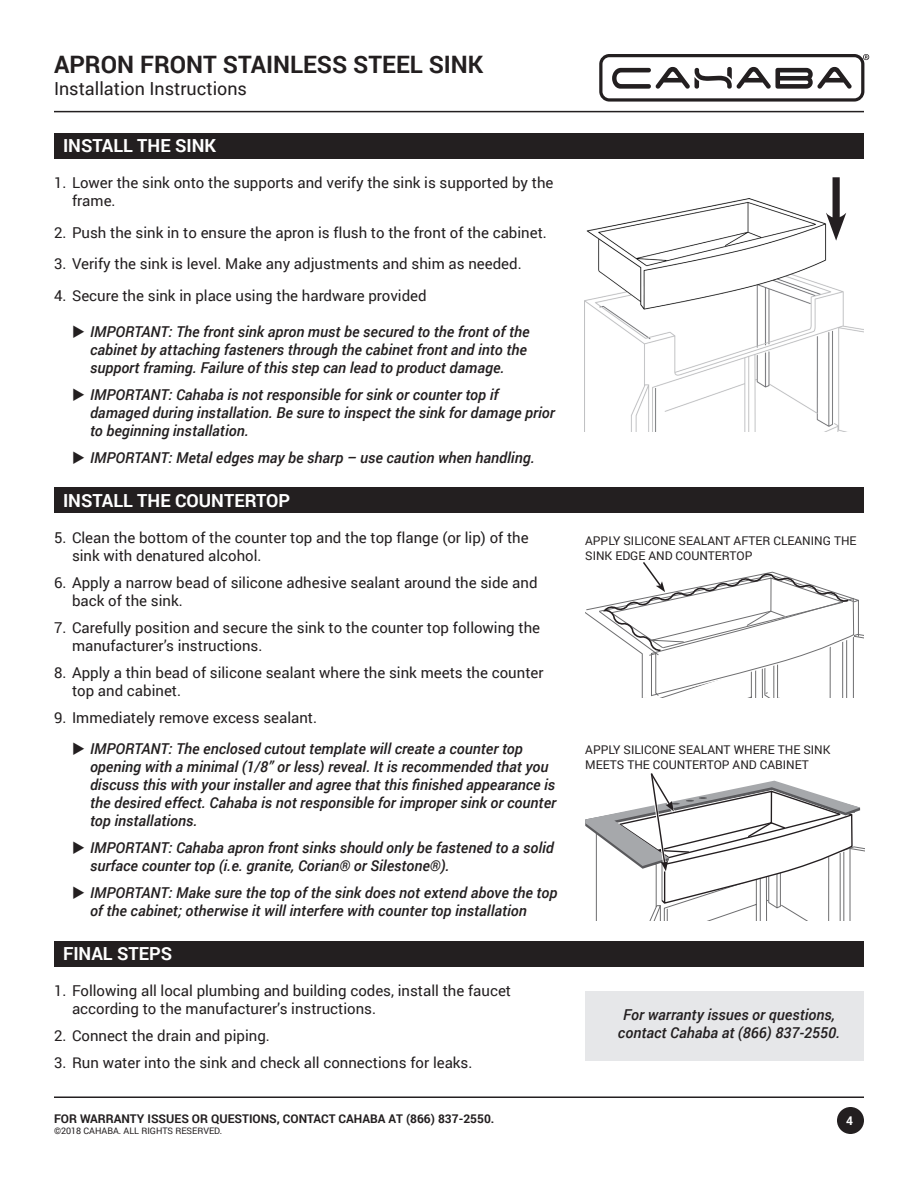
<style>
.page{position:relative;width:918px;height:1188px;background:#fff}
.page>*{position:absolute;margin:0;border:0;box-sizing:border-box;transform-origin:0 0}
.t1{font:700 24px "Roboto";color:#231f20}
.Installation_Instruc{font:700 18px "Roboto";color:#fff}
.t2{font:18px "Roboto";color:#231f20}
.IMPORTANT_BULLET{font:italic 500 15px/18px "Roboto";color:#231f20}
.t3{font:15px/18px "Roboto";color:#231f20}
.Illustration_Caption{font:12px/14.4px "Roboto";color:#231f20}
.Model_Number_Caption{font:700 12px "Roboto";color:#231f20}
.t4{font:700 12px "Roboto";color:#fff}
.Model_Number_Caption-2{font:9px "Roboto";color:#231f20}
</style>
<div class="page">
<svg style="left:599px;top:54px;width:270px;height:48px"></svg>
<hr style="left:54px;top:111px;width:810px;height:1px;background:#231f20">
<hr style="left:54px;top:1096px;width:810px;height:2px;background:#231f20">
<div style="left:837px;top:1107px;width:27px;height:27px;background:#231f20;border-radius:50%"></div>
<div style="left:54px;top:133px;width:810px;height:25px;background:#231f20"></div>
<div style="left:54px;top:488px;width:810px;height:25px;background:#231f20"></div>
<div style="left:54px;top:941px;width:810px;height:26px;background:#231f20"></div>
<img style="left:584px;top:198px;width:280px;height:233px">
<div style="left:833px;top:177px;width:7px;height:47px;background:#241f21"></div>
<svg style="left:826px;top:213px;width:20px;height:28px"></svg>
<svg style="left:585px;top:562px;width:279px;height:136px"></svg>
<svg style="left:585px;top:773px;width:280px;height:147px"></svg>
<div style="left:585px;top:991px;width:279px;height:70px;background:#e6e7e9"></div>
<h1 class="t1" style="left:54px;top:48px;width:431px">APRON FRONT STAINLESS STEEL SINK</h1>
<p class="t2" style="left:54px;top:76px;width:195px">Installation Instructions</p>
<p class="Installation_Instruc" style="left:63px;top:133px;width:155px">INSTALL THE SINK</p>
<p class="t3" style="left:72px;top:173px;width:483px;text-indent:-18px">1. Lower the sink onto the supports and verify the sink is supported by the frame.</p>
<p class="t3" style="left:54px;top:223px;width:494px">2. Push the sink in to ensure the apron is flush to the front of the cabinet.</p>
<p class="t3" style="left:54px;top:254px;width:469px">3. Verify the sink is level. Make any adjustments and shim as needed.</p>
<p class="t3" style="left:54px;top:286px;width:374px">4. Secure the sink in place using the hardware provided</p>
<p class="IMPORTANT_BULLET" style="left:90px;top:322px;width:441px">IMPORTANT: The front sink apron must be secured to the front of the cabinet by attaching fasteners through the cabinet front and into the support framing. Failure of this step can lead to product damage.</p>
<p class="IMPORTANT_BULLET" style="left:90px;top:385px;width:467px">IMPORTANT: Cahaba is not responsible for sink or counter top if damaged during installation. Be sure to inspect the sink for damage prior to beginning installation.</p>
<p class="IMPORTANT_BULLET" style="left:90px;top:448px;width:446px">IMPORTANT: Metal edges may be sharp – use caution when handling.</p>
<p class="Installation_Instruc" style="left:63px;top:488px;width:229px">INSTALL THE COUNTERTOP</p>
<p class="t3" style="left:72px;top:528px;width:458px;text-indent:-18px">5. Clean the bottom of the counter top and the top flange (or lip) of the sink with denatured alcohol.</p>
<p class="t3" style="left:72px;top:573px;width:467px;text-indent:-18px">6. Apply a narrow bead of silicone adhesive sealant around the side and back of the sink.</p>
<p class="t3" style="left:72px;top:618px;width:470px;text-indent:-18px">7. Carefully position and secure the sink to the counter top following the manufacturer’s instructions.</p>
<p class="t3" style="left:72px;top:663px;width:473px;text-indent:-18px">8. Apply a thin bead of silicone sealant where the sink meets the counter top and cabinet.</p>
<p class="t3" style="left:54px;top:708px;width:265px">9. Immediately remove excess sealant.</p>
<p class="IMPORTANT_BULLET" style="left:90px;top:739px;width:468px">IMPORTANT: The enclosed cutout template will create a counter top opening with a minimal (1/8” or less) reveal. It is recommended that you discuss this with your installer and agree that this finished appearance is the desired effect. Cahaba is not responsible for improper sink or counter top installations.</p>
<p class="IMPORTANT_BULLET" style="left:90px;top:838px;width:465px">IMPORTANT: Cahaba apron front sinks should only be fastened to a solid surface counter top (i.e. granite, Corian® or Silestone®).</p>
<p class="IMPORTANT_BULLET" style="left:90px;top:883px;width:469px">IMPORTANT: Make sure the top of the sink does not extend above the top of the cabinet; otherwise it will interfere with counter top installation</p>
<p class="Installation_Instruc" style="left:63px;top:941px;width:111px">FINAL STEPS</p>
<p class="t3" style="left:72px;top:981px;width:441px;text-indent:-18px">1. Following all local plumbing and building codes, install the faucet according to the manufacturer’s instructions.</p>
<p class="t3" style="left:54px;top:1026px;width:217px">2. Connect the drain and piping.</p>
<p class="t3" style="left:54px;top:1053px;width:420px">3. Run water into the sink and check all connections for leaks.</p>
<p class="Model_Number_Caption" style="left:54px;top:1110px;width:442px">FOR WARRANTY ISSUES OR QUESTIONS, CONTACT CAHABA AT (866) 837-2550.</p>
<p class="Model_Number_Caption-2" style="left:54px;top:1124px;width:170px">©2018 CAHABA. ALL RIGHTS RESERVED.</p>
<p class="Illustration_Caption" style="left:585px;top:533px;width:273px">APPLY SILICONE SEALANT AFTER CLEANING THE<br>SINK EDGE AND COUNTERTOP</p>
<p class="Illustration_Caption" style="left:585px;top:742px;width:247px">APPLY SILICONE SEALANT WHERE THE SINK<br>MEETS THE COUNTERTOP AND CABINET</p>
<p class="IMPORTANT_BULLET" style="left:618px;top:1005px;width:224px;text-align:center">For warranty issues or questions, contact Cahaba at (866) 837-2550.</p>
<p class="t4" style="left:846px;top:1113px;width:8px">4</p>
</div>
